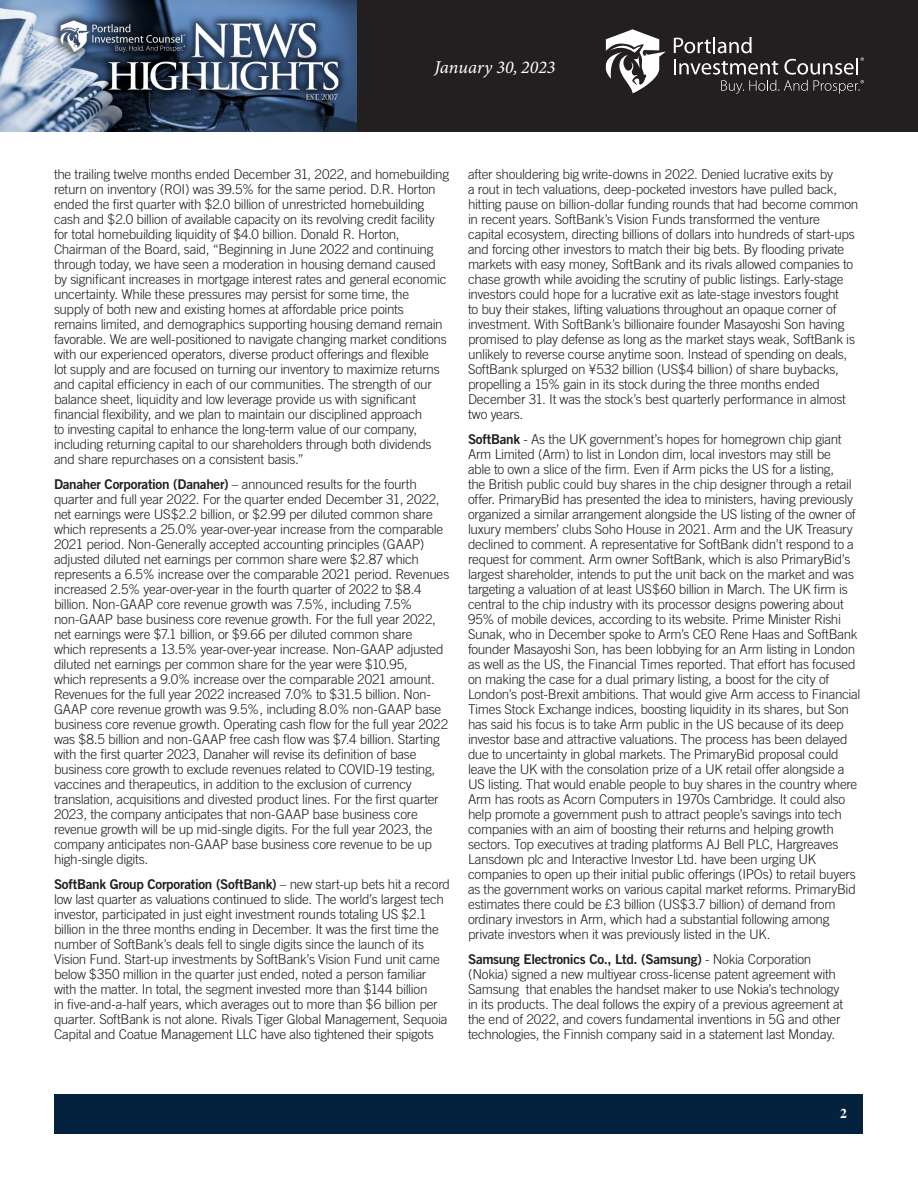
<style>
.page{position:relative;width:918px;height:1188px;background:#fff}
.page>*{position:absolute;margin:0;border:0;box-sizing:border-box;transform-origin:0 0}
.t1{font:italic 18px "Minion Variable Concept";color:#fff}
.Article_-_Body{font:300 13.5px/15px "Trade Gothic";letter-spacing:-.025em;color:#231f20}
.t2{font:700 13.5px "Times";color:#fff}
.s1{font-family:"Trade Gothic Bold Two";font-weight:400}
</style>
<div class="page">
<div style="left:356px;top:0;width:562px;height:132px;background:#231f20"></div>
<img style="left:0;top:0;width:356px;height:132px">
<svg style="left:674px;top:37px;width:190px;height:57px"></svg>
<svg style="left:606px;top:29px;width:60px;height:64px"></svg>
<div style="left:55px;top:1094px;width:808px;height:39px;background:#04213e"></div>
<h1 class="t1" style="left:434px;top:55px;width:123px">January 30, 2023</h1>
<p class="Article_-_Body" style="left:54px;top:167px;width:397px">the trailing twelve months ended December 31, 2022, and homebuilding return on inventory (ROI) was 39.5% for the same period. D.R. Horton ended the first quarter with $2.0 billion of unrestricted homebuilding cash and $2.0 billion of available capacity on its revolving credit facility for total homebuilding liquidity of $4.0 billion. Donald R. Horton, Chairman of the Board, said, “Beginning in June 2022 and continuing through today, we have seen a moderation in housing demand caused by significant increases in mortgage interest rates and general economic uncertainty. While these pressures may persist for some time, the<br>supply of both new and existing homes at affordable price points remains limited, and demographics supporting housing demand remain favorable. We are well-positioned to navigate changing market conditions with our experienced operators, diverse product offerings and flexible<br>lot supply and are focused on turning our inventory to maximize returns and capital efficiency in each of our communities. The strength of our balance sheet, liquidity and low leverage provide us with significant financial flexibility, and we plan to maintain our disciplined approach<br>to investing capital to enhance the long-term value of our company, including returning capital to our shareholders through both dividends and share repurchases on a consistent basis.”</p>
<p class="Article_-_Body" style="left:54px;top:476px;width:397px"><span class="s1">Danaher Corporation (Danaher)</span> – announced results for the fourth quarter and full year 2022. For the quarter ended December 31, 2022, net earnings were US$2.2 billion, or $2.99 per diluted common share which represents a 25.0% year-over-year increase from the comparable 2021 period. Non-Generally accepted accounting principles (GAAP) adjusted diluted net earnings per common share were $2.87 which represents a 6.5% increase over the comparable 2021 period. Revenues increased 2.5% year-over-year in the fourth quarter of 2022 to $8.4 billion. Non-GAAP core revenue growth was 7.5%, including 7.5% non-GAAP base business core revenue growth. For the full year 2022, net earnings were $7.1 billion, or $9.66 per diluted common share<br>which represents a 13.5% year-over-year increase. Non-GAAP adjusted diluted net earnings per common share for the year were $10.95,<br>which represents a 9.0% increase over the comparable 2021 amount.<br>Revenues for the full year 2022 increased 7.0% to $31.5 billion. Non-GAAP core revenue growth was 9.5%, including 8.0% non-GAAP base business core revenue growth. Operating cash flow for the full year 2022 was $8.5 billion and non-GAAP free cash flow was $7.4 billion. Starting with the first quarter 2023, Danaher will revise its definition of base business core growth to exclude revenues related to COVID-19 testing, vaccines and therapeutics, in addition to the exclusion of currency translation, acquisitions and divested product lines. For the first quarter 2023, the company anticipates that non-GAAP base business core revenue growth will be up mid-single digits. For the full year 2023, the company anticipates non-GAAP base business core revenue to be up high-single digits.</p>
<p class="Article_-_Body" style="left:54px;top:876px;width:398px"><span class="s1">SoftBank Group Corporation (SoftBank)</span> – new start-up bets hit a record low last quarter as valuations continued to slide. The world’s largest tech investor, participated in just eight investment rounds totaling US $2.1 billion in the three months ending in December. It was the first time the number of SoftBank’s deals fell to single digits since the launch of its Vision Fund. Start-up investments by SoftBank’s Vision Fund unit came below $350 million in the quarter just ended, noted a person familiar with the matter. In total, the segment invested more than $144 billion<br>in five-and-a-half years, which averages out to more than $6 billion per quarter. SoftBank is not alone. Rivals Tiger Global Management, Sequoia Capital and Coatue Management LLC have also tightened their spigots</p>
<p class="Article_-_Body" style="left:468px;top:167px;width:392px">after shouldering big write-downs in 2022. Denied lucrative exits by<br>a rout in tech valuations, deep-pocketed investors have pulled back, hitting pause on billion-dollar funding rounds that had become common in recent years. SoftBank’s Vision Funds transformed the venture capital ecosystem, directing billions of dollars into hundreds of start-ups and forcing other investors to match their big bets. By flooding private markets with easy money, SoftBank and its rivals allowed companies to chase growth while avoiding the scrutiny of public listings. Early-stage investors could hope for a lucrative exit as late-stage investors fought<br>to buy their stakes, lifting valuations throughout an opaque corner of investment. With SoftBank’s billionaire founder Masayoshi Son having promised to play defense as long as the market stays weak, SoftBank is unlikely to reverse course anytime soon. Instead of spending on deals, SoftBank splurged on ¥532 billion (US$4 billion) of share buybacks, propelling a 15% gain in its stock during the three months ended December 31. It was the stock’s best quarterly performance in almost two years.</p>
<p class="Article_-_Body" style="left:468px;top:431px;width:394px"><span class="s1">SoftBank</span> - As the UK government’s hopes for homegrown chip giant Arm Limited (Arm) to list in London dim, local investors may still be<br>able to own a slice of the firm. Even if Arm picks the US for a listing,<br>the British public could buy shares in the chip designer through a retail offer. PrimaryBid has presented the idea to ministers, having previously organized a similar arrangement alongside the US listing of the owner of luxury members’ clubs Soho House in 2021. Arm and the UK Treasury declined to comment. A representative for SoftBank didn’t respond to a request for comment. Arm owner SoftBank, which is also PrimaryBid’s largest shareholder, intends to put the unit back on the market and was targeting a valuation of at least US$60 billion in March. The UK firm is central to the chip industry with its processor designs powering about 95% of mobile devices, according to its website. Prime Minister Rishi Sunak, who in December spoke to Arm’s CEO Rene Haas and SoftBank founder Masayoshi Son, has been lobbying for an Arm listing in London as well as the US, the Financial Times reported. That effort has focused on making the case for a dual primary listing, a boost for the city of London’s post-Brexit ambitions. That would give Arm access to Financial Times Stock Exchange indices, boosting liquidity in its shares, but Son has said his focus is to take Arm public in the US because of its deep investor base and attractive valuations. The process has been delayed due to uncertainty in global markets. The PrimaryBid proposal could leave the UK with the consolation prize of a UK retail offer alongside a US listing. That would enable people to buy shares in the country where Arm has roots as Acorn Computers in 1970s Cambridge. It could also help promote a government push to attract people’s savings into tech companies with an aim of boosting their returns and helping growth sectors. Top executives at trading platforms AJ Bell PLC, Hargreaves Lansdown plc and Interactive Investor Ltd. have been urging UK companies to open up their initial public offerings (IPOs) to retail buyers as the government works on various capital market reforms. PrimaryBid estimates there could be £3 billion (US$3.7 billion) of demand from ordinary investors in Arm, which had a substantial following among private investors when it was previously listed in the UK.</p>
<p class="Article_-_Body" style="left:468px;top:951px;width:377px"><span class="s1">Samsung Electronics Co., Ltd. (Samsung)</span> - Nokia Corporation (Nokia) signed a new multiyear cross-license patent agreement with Samsung that enables the handset maker to use Nokia’s technology in its products. The deal follows the expiry of a previous agreement at the end of 2022, and covers fundamental inventions in 5G and other technologies, the Finnish company said in a statement last Monday.</p>
<p class="t2" style="left:840px;top:1100px;width:8px">2</p>
</div>
